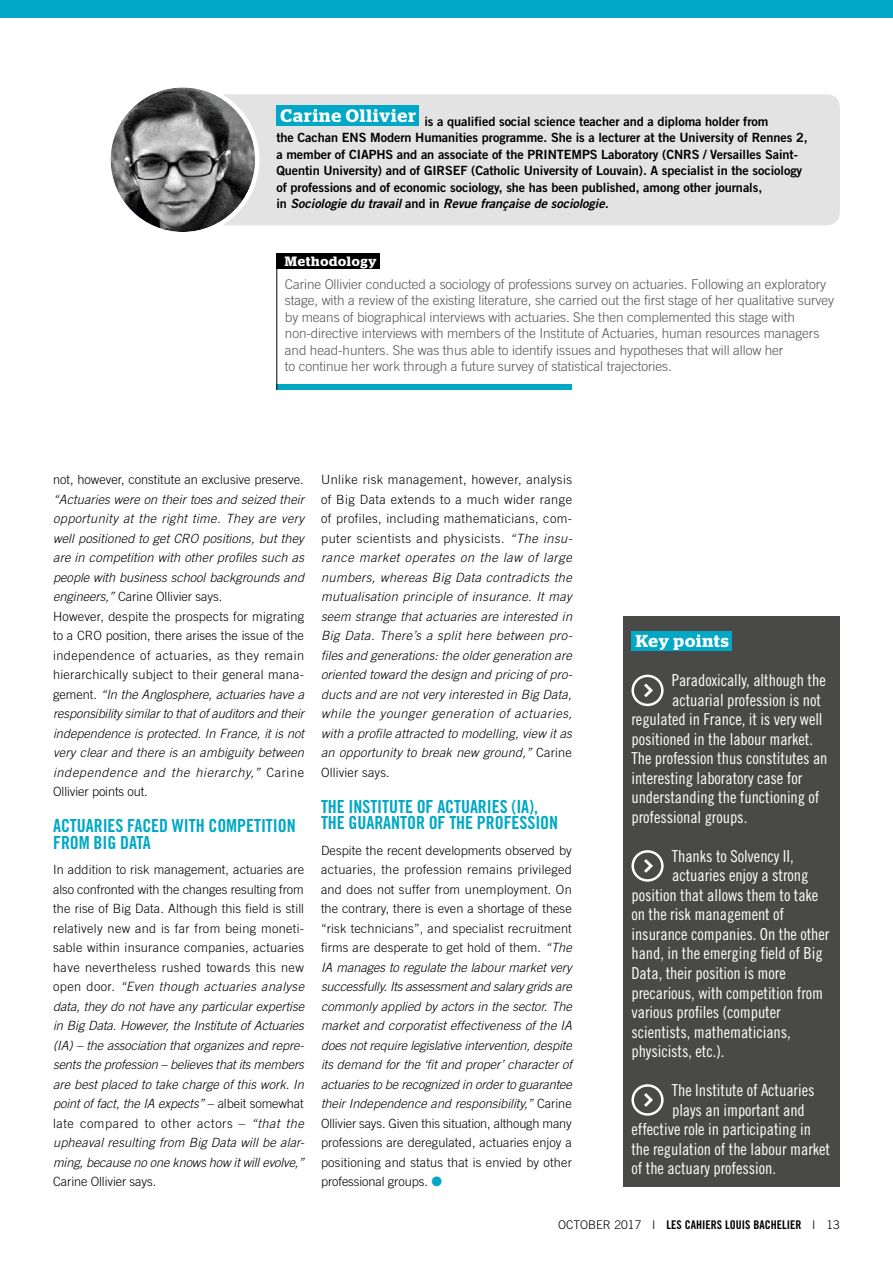
<style>
.page{position:relative;width:893px;height:1263px;background:#fff}
.page>*{position:absolute;margin:0;border:0;box-sizing:border-box;transform-origin:0 0}
.t1{font:18px/16.5px "Trade Gothic LT Std Bd Cn 20";letter-spacing:-.005em;color:#00a8c5}
.t2{font:600 17.25px "Stag";letter-spacing:.055em;color:#fff}
.t3{font:16.5px "Trade Gothic LT Std Cn 18";letter-spacing:-.005em;color:#fff}
.t4{font:300 13.5px/16.5px "Trade Gothic LT Std";letter-spacing:-.005em;color:#565656}
.t5{font:600 13.5px "Stag";letter-spacing:.05em;color:#fff}
.t6{font:italic 300 12.75px/19.5px "Trade Gothic LT Std";letter-spacing:.01em;color:#000;text-align:justify}
.t7{font:300 12.75px/19.5px "Trade Gothic LT Std";color:#000;text-align:justify}
.t8{font:12.75px/16.5px "Trade Gothic LT Std Bd 2";letter-spacing:-.005em;color:#000}
.t9{font:12.75px "Trade Gothic LT Std Bd 2 Obl";letter-spacing:-.005em;color:#000}
.t10{font:12px "Trade Gothic LT Std Bd Cn 20";color:#000}
.s1{font-family:"Trade Gothic LT Std Bd 2"}
.s2{font-style:normal}
.s3{font-style:italic}
.s4{color:#00a8c5}
.s5{font-family:"Trade Gothic LT Std";font-weight:300}
</style>
<div class="page">
<div style="left:0;top:0;width:893px;height:17px;background:#00a8c5"></div>
<div style="left:277px;top:384px;width:295px;height:6px;background:#00a8c5"></div>
<div style="left:276px;top:253px;width:104px;height:15px;background:#000"></div>
<hr style="left:276px;top:256px;width:1px;height:134px;background:#000">
<div style="left:187px;top:94px;width:653px;height:131px;background:#e3e3e3;border-radius:13px"></div>
<svg style="left:108px;top:85px;width:149px;height:149px"></svg>
<img style="left:111px;top:87px;width:144px;height:145px;border-radius:72px">
<div style="left:106px;top:83px;width:153px;height:153px;border:4px solid #fff;border-radius:50%"></div>
<div style="left:276px;top:106px;width:143px;height:20px;background:#00a8c5"></div>
<div style="left:623px;top:617px;width:217px;height:570px;background:#494948"></div>
<div style="left:631px;top:631px;width:101px;height:20px;background:#00a8c5"></div>
<svg style="left:631px;top:675px;width:33px;height:31px"></svg>
<svg style="left:631px;top:850px;width:33px;height:32px"></svg>
<svg style="left:631px;top:1084px;width:33px;height:32px"></svg>
<p class="t8" style="left:276px;top:113px;width:533px;text-indent:4px"><sup>Carine</sup> <sup>Ollivier</sup> is a qualified social science teacher and a diploma holder from<br>the Cachan ENS Modern Humanities programme. She is a lecturer at the University of Rennes 2, a member of CIAPHS and an associate of the PRINTEMPS Laboratory (CNRS / Versailles Saint-Quentin University) and of GIRSEF (Catholic University of Louvain). A specialist in the sociology of professions and of economic sociology, she has been published, among other journals,</p>
<p class="t9" style="left:276px;top:196px;width:334px"><span class="s1">in</span> Sociologie du travail <span class="s1">and in</span> Revue française de sociologie.</p>
<p class="t5" style="left:285px;top:253px;width:93px">Methodology</p>
<p class="t4" style="left:285px;top:275px;width:551px">Carine Ollivier conducted a sociology of professions survey on actuaries. Following an exploratory stage, with a review of the existing literature, she carried out the first stage of her qualitative survey by means of biographical interviews with actuaries. She then complemented this stage with non-directive interviews with members of the Institute of Actuaries, human resources managers and head-hunters. She was thus able to identify issues and hypotheses that will allow her<br>to continue her work through a future survey of statistical trajectories.</p>
<p class="t7" style="left:53px;top:470px;width:252px">not, however, constitute an exclusive preserve.</p>
<p class="t6" style="left:53px;top:490px;width:253px;text-align:left">“Actuaries were on their toes and seized their opportunity at the right time. They are very well positioned to get CRO positions, but they are in competition with other profiles such as people with business school backgrounds and engineers,” <span class="s2">Carine Ollivier says.<br>However, despite the prospects for migrating to a CRO position, there arises the issue of the independence of actuaries, as they remain hierarchically subject to their general mana&shy;gement.</span> “In the Anglosphere, actuaries have a responsibility similar to that of auditors and their independence is protected. In France, it is not very clear and there is an ambiguity between independence and the hierarchy,” <span class="s2">Carine Ollivier points out.</span></p>
<h1 class="t1" style="left:53px;top:817px;width:244px">ACTUARIES FACED WITH COMPETITION<br>FROM BIG DATA</h1>
<p class="t6" style="left:53px;top:860px;width:253px"><span class="s2">In addition to risk management, actuaries are also confronted with the changes resulting from the rise of Big Data. Although this field is still relatively new and is far from being moneti&shy;sable within insurance companies, actuaries have nevertheless rushed towards this new open door.</span> “Even though actuaries analyse data, they do not have any particular expertise in Big Data. However, the Institute of Actuaries (IA) – the association that organizes and repre&shy;sents the profession – believes that its members are best placed to take charge of this work. In point of fact, the IA expects” <span class="s2">– albeit somewhat late compared to other actors –</span> “that the upheaval resulting from Big Data will be alar&shy;ming, because no one knows how it will evolve,”</p>
<p class="t7" style="left:53px;top:1172px;width:105px">Carine Ollivier says.</p>
<p class="t6" style="left:321px;top:470px;width:253px"><span class="s2">Unlike risk management, however, analysis of Big Data extends to a much wider range of profiles, including mathematicians, com&shy;puter scientists and physicists.</span> “The insu&shy;rance market operates on the law of large numbers, whereas Big Data contradicts the mutualisation principle of insurance. It may seem strange that actuaries are interested in Big Data. There’s a split here between pro&shy;files and generations: the older generation are oriented toward the design and pricing of pro&shy;ducts and are not very interested in Big Data, while the younger generation of actuaries, with a profile attracted to modelling, view it as an opportunity to break new ground,” <span class="s2">Carine Ollivier says.</span></p>
<h1 class="t1" style="left:321px;top:798px;width:239px">THE INSTITUTE OF ACTUARIES (IA),<br>THE GUARANTOR OF THE PROFESSION</h1>
<p class="t7" style="left:321px;top:840px;width:253px">Despite the recent developments observed by actuaries, the profession remains privileged and does not suffer from unemployment. On the contrary, there is even a shortage of these “risk technicians”, and specialist recruitment firms are desperate to get hold of them. <span class="s3">“The IA manages to regulate the labour market very successfully. Its assessment and salary grids are commonly applied by actors in the sector. The market and corporatist effectiveness of the IA does not require legislative intervention, despite its demand for the ‘fit and proper’ character of actuaries to be recognized in order to guarantee their Independence and responsibility,”</span> Carine Ollivier says. Given this situation, although many professions are deregulated, actuaries enjoy a positioning and status that is envied by other professional groups. <span class="s4">●</span></p>
<h2 class="t2" style="left:636px;top:631px;width:95px">Key points</h2>
<p class="t3" style="left:672px;top:671px;width:155px">Paradoxically, although the</p>
<p class="t3" style="left:672px;top:690px;width:151px">actuarial profession is not</p>
<p class="t3" style="left:631px;top:710px;width:193px">regulated in France, it is very well</p>
<p class="t3" style="left:631px;top:729px;width:183px">positioned in the labour market.</p>
<p class="t3" style="left:631px;top:749px;width:198px">The profession thus constitutes an</p>
<p class="t3" style="left:631px;top:768px;width:172px">interesting laboratory case for</p>
<p class="t3" style="left:631px;top:788px;width:190px">understanding the functioning of</p>
<p class="t3" style="left:631px;top:807px;width:117px">professional groups.</p>
<p class="t3" style="left:672px;top:846px;width:123px">Thanks to Solvency II,</p>
<p class="t3" style="left:672px;top:866px;width:138px">actuaries enjoy a strong</p>
<p class="t3" style="left:631px;top:885px;width:188px">position that allows them to take</p>
<p class="t3" style="left:631px;top:905px;width:154px">on the risk management of</p>
<p class="t3" style="left:631px;top:924px;width:199px">insurance companies. On the other</p>
<p class="t3" style="left:631px;top:944px;width:193px">hand, in the emerging field of Big</p>
<p class="t3" style="left:631px;top:963px;width:156px">Data, their position is more</p>
<p class="t3" style="left:631px;top:983px;width:193px">precarious, with competition from</p>
<p class="t3" style="left:631px;top:1002px;width:151px">various profiles (computer</p>
<p class="t3" style="left:631px;top:1022px;width:161px">scientists, mathematicians,</p>
<p class="t3" style="left:631px;top:1041px;width:95px">physicists, etc.).</p>
<p class="t3" style="left:672px;top:1080px;width:144px">The Institute of Actuaries</p>
<p class="t3" style="left:672px;top:1100px;width:134px">plays an important and</p>
<p class="t3" style="left:631px;top:1119px;width:181px">effective role in participating in</p>
<p class="t3" style="left:631px;top:1139px;width:200px">the regulation of the labour market</p>
<p class="t3" style="left:631px;top:1158px;width:146px">of the actuary profession.</p>
<p class="t10" style="left:558px;top:1217px;width:283px"><span class="s5">OCTOBER 2017 I</span> LES CAHIERS LOUIS BACHELIER <span class="s5">I 13</span></p>
</div>
